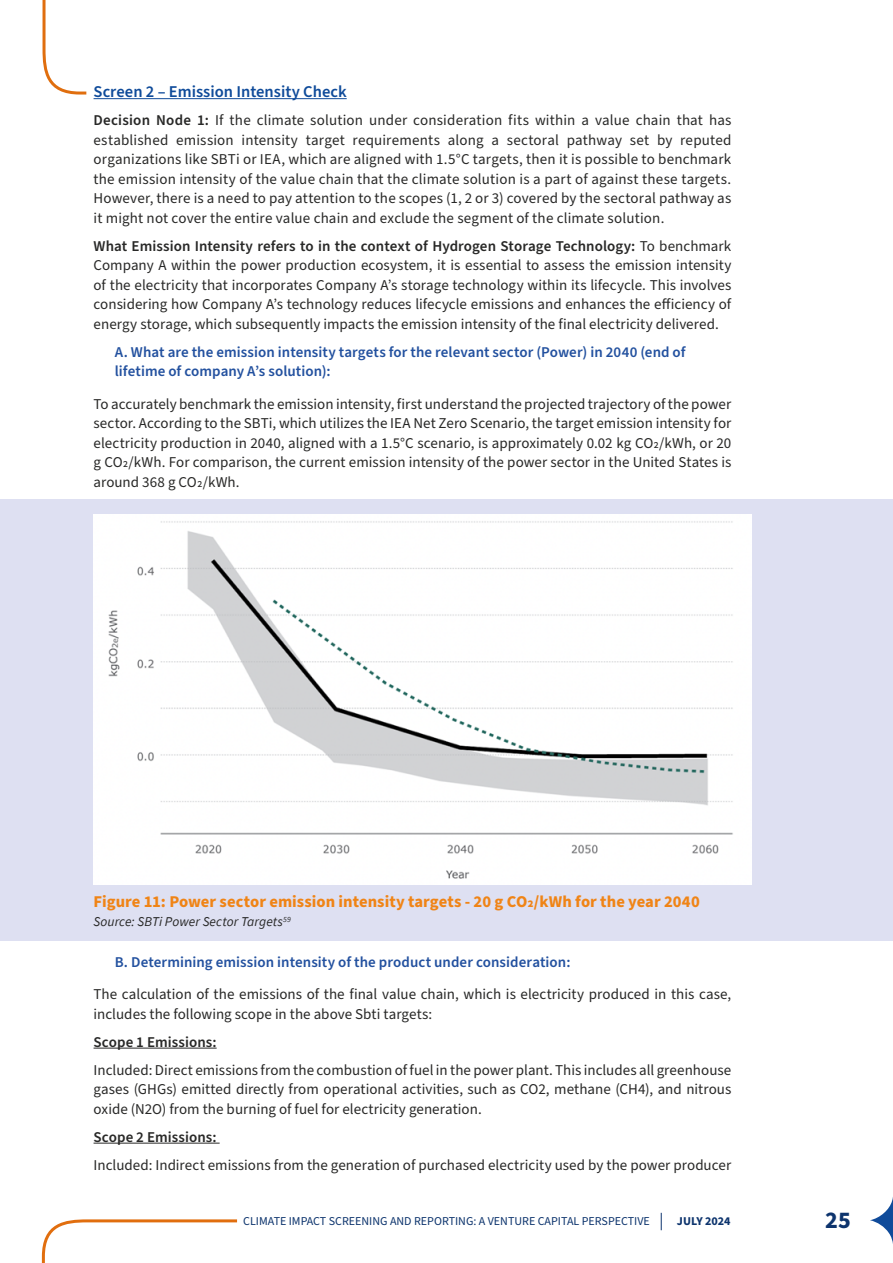
<style>
.page{position:relative;width:893px;height:1263px;background:#fff}
.page>*{position:absolute;margin:0;border:0;box-sizing:border-box;transform-origin:0 0}
.t1{font:700 24px "Source Sans Pro";color:#0d346d}
.Box_titulo{font:700 16.5px "Source Sans Pro";letter-spacing:.005em;color:#f08416}
.Texto_artigos{font:600 16.5px "Source Sans Pro";color:#0f4b9a}
.Texto_artigos-2{font:15px/19.5px "Source Sans Pro";letter-spacing:.005em;color:#282827;text-align:justify}
.t2{font:600 15px/19.5px "Source Sans Pro";letter-spacing:.005em;color:#23519f}
.Titulo_sublinhado{font:600 15px "Source Sans Pro";letter-spacing:.005em;color:#282827}
.Fonte_Figuras{font:italic 13.5px "Source Sans Pro";letter-spacing:.005em;color:#282827}
.t3{font:12px "Source Sans Pro";color:#0d346d}
.t4{font:700 12px "Source Sans Pro";color:#0d346d}
.s1{font-weight:600}
</style>
<div class="page">
<svg style="left:870px;top:1197px;width:23px;height:47px"></svg>
<svg style="left:41px;top:1219px;width:197px;height:44px"></svg>
<svg style="left:661px;top:1213px;width:1px;height:17px"></svg>
<div style="left:0;top:500px;width:893px;height:441px;background:#dee0f2"></div>
<hr style="left:94px;top:98px;width:253px;height:1px;background:#0f4b9a">
<svg style="left:42px;top:0;width:45px;height:95px"></svg>
<img style="left:94px;top:514px;width:658px;height:370px">
<hr style="left:94px;top:1048px;width:123px;height:1px;background:#282827">
<hr style="left:94px;top:1143px;width:126px;height:1px;background:#282827">
<p class="Texto_artigos" style="left:94px;top:81px;width:255px">Screen 2 – Emission Intensity Check</p>
<p class="Texto_artigos-2" style="left:94px;top:111px;width:639px"><span class="s1">Decision Node 1:</span> If the climate solution under consideration fits within a value chain that has established emission intensity target requirements along a sectoral pathway set by reputed organizations like SBTi or IEA, which are aligned with 1.5°C targets, then it is possible to benchmark the emission intensity of the value chain that the climate solution is a part of against these targets.<br>However, there is a need to pay attention to the scopes (1, 2 or 3) covered by the sectoral pathway as it might not cover the entire value chain and exclude the segment of the climate solution.</p>
<p class="Texto_artigos-2" style="left:94px;top:237px;width:639px"><span class="s1">What Emission Intensity refers to in the context of Hydrogen Storage Technology:</span> To benchmark Company A within the power production ecosystem, it is essential to assess the emission intensity of the electricity that incorporates Company A’s storage technology within its lifecycle. This involves considering how Company A’s technology reduces lifecycle emissions and enhances the efficiency of energy storage, which subsequently impacts the emission intensity of the final electricity delivered.</p>
<h3 class="t2" style="left:115px;top:343px;width:572px">A. What are the emission intensity targets for the relevant sector (Power) in 2040 (end of lifetime of company A’s solution):</h3>
<p class="Texto_artigos-2" style="left:94px;top:394px;width:639px">To accurately benchmark the emission intensity, first understand the projected trajectory of the power sector. According to the SBTi, which utilizes the IEA Net Zero Scenario, the target emission intensity for electricity production in 2040, aligned with a 1.5°C scenario, is approximately 0.02 kg CO2/kWh, or 20 g CO2/kWh. For comparison, the current emission intensity of the power sector in the United States is around 368 g CO2/kWh.</p>
<p class="Box_titulo" style="left:94px;top:890px;width:608px">Figure 11: Power sector emission intensity targets - 20 g CO2/kWh for the year 2040</p>
<p class="Fonte_Figuras" style="left:94px;top:913px;width:199px">Source: SBTi Power Sector Targets<sup>59</sup></p>
<h3 class="t2" style="left:115px;top:953px;width:457px">B. Determining emission intensity of the product under consideration:</h3>
<p class="Texto_artigos-2" style="left:94px;top:985px;width:639px">The calculation of the emissions of the final value chain, which is electricity produced in this case, includes the following scope in the above Sbti targets:</p>
<p class="Titulo_sublinhado" style="left:94px;top:1032px;width:125px">Scope 1 Emissions:</p>
<p class="Texto_artigos-2" style="left:94px;top:1061px;width:639px">Included: Direct emissions from the combustion of fuel in the power plant. This includes all greenhouse gases (GHGs) emitted directly from operational activities, such as CO2, methane (CH4), and nitrous oxide (N2O) from the burning of fuel for electricity generation.</p>
<p class="Titulo_sublinhado" style="left:94px;top:1127px;width:125px">Scope 2 Emissions:</p>
<p class="Texto_artigos-2" style="left:94px;top:1156px;width:639px">Included: Indirect emissions from the generation of purchased electricity used by the power producer</p>
<p class="t3" style="left:243px;top:1213px;width:408px">CLIMATE IMPACT SCREENING AND REPORTING: A VENTURE CAPITAL PERSPECTIVE</p>
<p class="t4" style="left:677px;top:1213px;width:55px">JULY 2024</p>
<h1 class="t1" style="left:825px;top:1203px;width:27px">25</h1>
</div>
